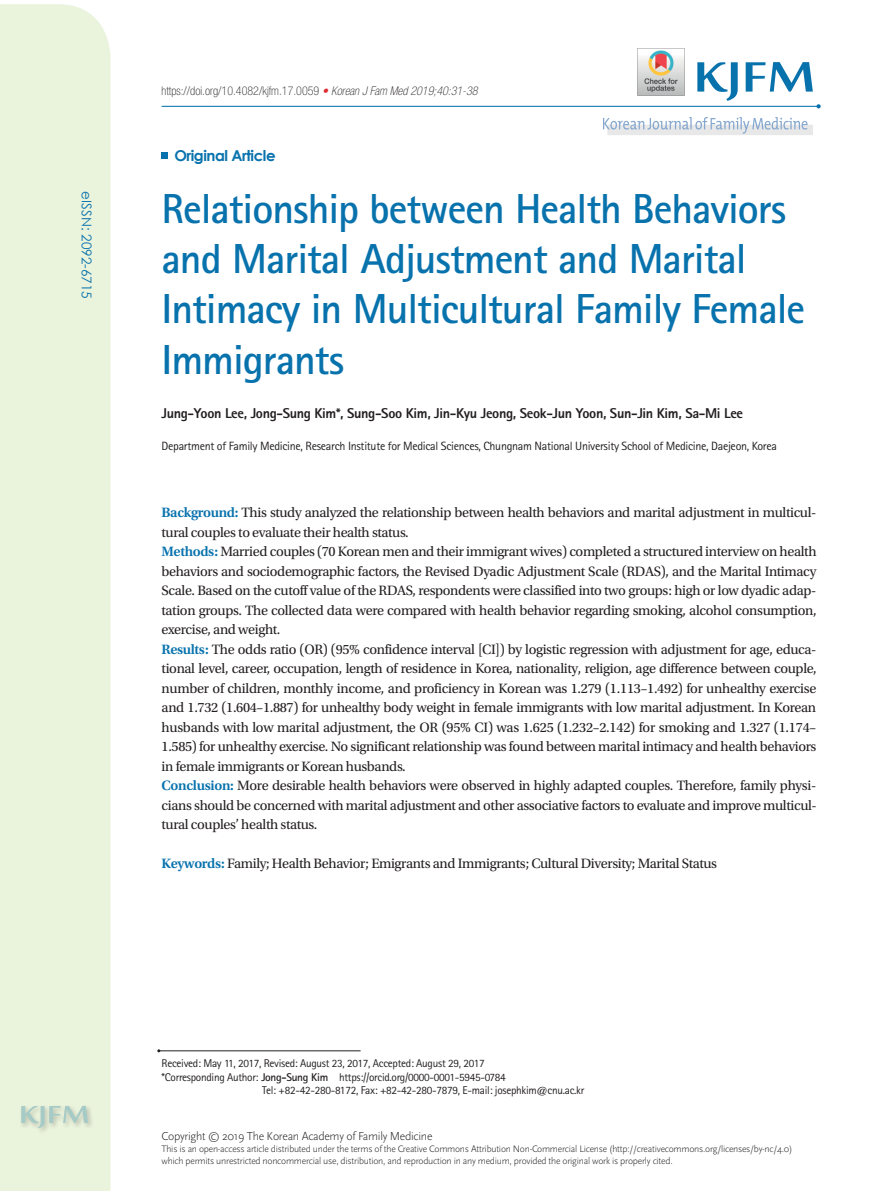
<style>
.page{position:relative;width:893px;height:1191px;background:#fff}
.page>*{position:absolute;margin:0;border:0;box-sizing:border-box;transform-origin:0 0}
.t1{font:700 42px/50.4px "Rotis Sans Serif Std";letter-spacing:-.025em;color:#0872ad}
.t2{font:700 15px "Century Gothic";letter-spacing:-.03em;color:#0872ad}
.t3{font:14.25px/19.5px "Utopia Std";letter-spacing:-.025em;color:#231f20}
.t4{font:800 14.25px "Rotis Sans Serif Std";letter-spacing:-.025em;color:#231f20}
.t5{font:13.5px "Century Gothic";color:#0872ad}
.t6{font:12px "Rotis Sans Serif Std";letter-spacing:-.025em;color:#231f20}
.t7{font:100 condensed 12px "Helvetica Neue LT Std";color:#231f20}
.t8{font:300 12px "Scala Sans";letter-spacing:-.025em;color:#231f20}
.t9{font:11.25px "Rotis Sans Serif Std";letter-spacing:-.025em;color:#231f20}
.t10{font:300 9.75px/11.7px "Scala Sans";letter-spacing:-.025em;color:#231f20}
.s1{font-style:italic;color:#e02a30}
.s2{font-style:italic}
.s3{font-weight:600;color:#0872ad}
.s4{font-weight:700}
</style>
<div class="page">
<div style="left:0;top:4px;width:111px;height:1187px;background:#eaf3dc"></div>
<hr style="left:162px;top:106px;width:657px;height:1px;background:#0872ad">
<svg style="left:697px;top:62px;width:124px;height:46px"></svg>
<div style="left:607px;top:125px;width:206px;height:10px;background:#e8e8e9"></div>
<svg style="left:603px;top:117px;width:204px;height:17px"></svg>
<div style="left:19px;top:1103px;width:76px;height:31px;background:#231f20;opacity:.75"></div>
<svg style="left:21px;top:1106px;width:67px;height:22px"></svg>
<hr style="left:159px;top:1050px;width:202px;height:1px;background:#231f20">
<div style="left:162px;top:152px;width:6px;height:7px;background:#0872ad"></div>
<img style="left:638px;top:50px;width:46px;height:46px">
<p class="t5" style="left:96px;top:191px;width:109px;rotate:90deg">eISSN: 2092-6715</p>
<p class="t7" style="left:162px;top:84px;width:317px">https://doi.org/10.4082/kjfm.17.0059 <span class="s1">•</span> <span class="s2">Korean J Fam Med 2019;40:31-38</span></p>
<p class="t2" style="left:174px;top:144px;width:103px">Original Article</p>
<h1 class="t1" style="left:162px;top:182px;width:645px">Relationship between Health Behaviors and Marital Adjustment and Marital<br>Intimacy in Multicultural Family Female<br>Immigrants</h1>
<p class="t4" style="left:162px;top:404px;width:583px">Jung-Yoon Lee, Jong-Sung Kim*, Sung-Soo Kim, Jin-Kyu Jeong, Seok-Jun Yoon, Sun-Jin Kim, Sa-Mi Lee</p>
<p class="t6" style="left:162px;top:439px;width:617px">Department of Family Medicine, Research Institute for Medical Sciences, Chungnam National University School of Medicine, Daejeon, Korea</p>
<p class="t3" style="left:162px;top:503px;width:657px"><span class="s3">Background:</span> This study analyzed the relationship between health behaviors and marital adjustment in multicul&shy;tural couples to evaluate their health status.<br><span class="s3">Methods:</span> Married couples (70 Korean men and their immigrant wives) completed a structured interview on health behaviors and sociodemographic factors, the Revised Dyadic Adjustment Scale (RDAS), and the Marital Intimacy Scale. Based on the cutoff value of the RDAS, respondents were classified into two groups: high or low dyadic adap&shy;tation groups. The collected data were compared with health behavior regarding smoking, alcohol consumption, exercise, and weight.<br><span class="s3">Results:</span> The odds ratio (OR) (95% confidence interval [CI]) by logistic regression with adjustment for age, educa&shy;tional level, career, occupation, length of residence in Korea, nationality, religion, age difference between couple, number of children, monthly income, and proficiency in Korean was 1.279 (1.113–1.492) for unhealthy exercise and 1.732 (1.604–1.887) for unhealthy body weight in female immigrants with low marital adjustment. In Korean husbands with low marital adjustment, the OR (95% CI) was 1.625 (1.232–2.142) for smoking and 1.327 (1.174– 1.585) for unhealthy exercise. No significant relationship was found between marital intimacy and health behaviors in female immigrants or Korean husbands.<br><span class="s3">Conclusion:</span> More desirable health behaviors were observed in highly adapted couples. Therefore, family physi&shy;cians should be concerned with marital adjustment and other associative factors to evaluate and improve multicul&shy;tural couples’ health status.</p>
<p class="t3" style="left:162px;top:854px;width:557px"><span class="s3">Keywords:</span> Family; Health Behavior; Emigrants and Immigrants; Cultural Diversity; Marital Status</p>
<p class="t9" style="left:162px;top:1057px;width:325px">Received: May 11, 2017, Revised: August 23, 2017, Accepted: August 29, 2017</p>
<p class="t9" style="left:162px;top:1070px;width:346px">*Corresponding Author: <span class="s4">Jong-Sung Kim</span> https://orcid.org/0000-0001-5945-0784</p>
<p class="t9" style="left:262px;top:1084px;width:324px">Tel: +82-42-280-8172, Fax: +82-42-280-7879, E-mail: josephkim@cnu.ac.kr</p>
<p class="t8" style="left:162px;top:1129px;width:272px">Copyright © 2019 The Korean Academy of Family Medicine</p>
<p class="t10" style="left:162px;top:1143px;width:632px">This is an open-access article distributed under the terms of the Creative Commons Attribution Non-Commercial License (http://creativecommons.org/licenses/by-nc/4.0) which permits unrestricted noncommercial use, distribution, and reproduction in any medium, provided the original work is properly cited.</p>
</div>
